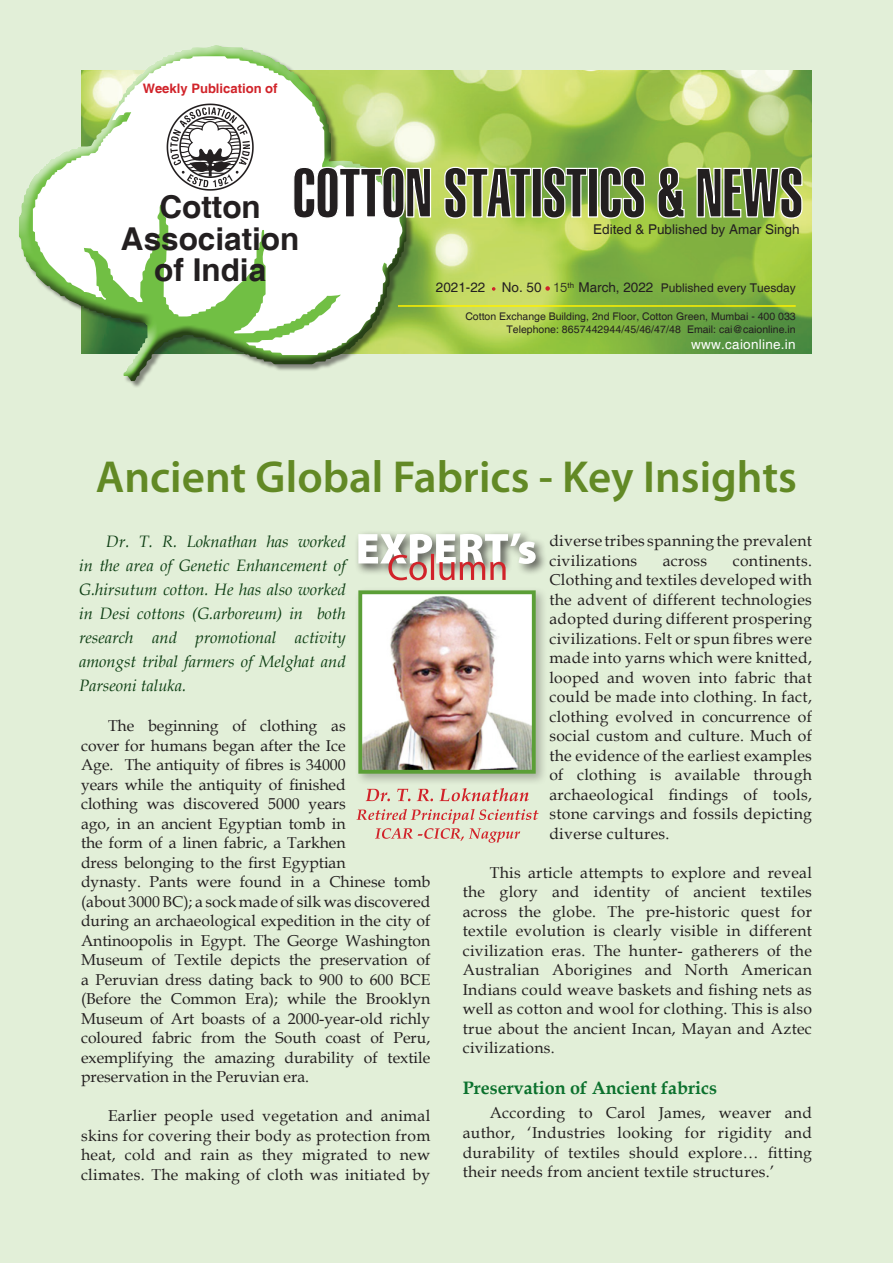
<style>
.page{position:relative;width:893px;height:1263px;background:#e2efd8}
.page>*{position:absolute;margin:0;border:0;box-sizing:border-box;transform-origin:0 0}
.SUB_HEAD{font:600 45px "Myriad Pro";color:#628925}
.t1{font:700 31.5px "Helvetica";color:#231f20}
.BODY_BOLD{font:700 18px "Book Antiqua";color:#0b712d}
.BODY_TEXT{font:italic 16.5px/24px "Book Antiqua";color:#0d3e13;text-align:justify}
.BODY_TEXT-2{font:15.75px/19.5px "Book Antiqua";color:#231f20;text-align:justify}
.BODY_TEXT-3{font:15.75px/19.5px "Book Antiqua";letter-spacing:.02em;color:#231f20}
.t2{font:13.5px "Helvetica";color:#231f20}
.t3{font:13.5px "Helvetica";letter-spacing:.02em;color:#fff}
.t4{font:700 13.05px "Helvetica";color:#d1232a}
.t5{font:10.5px "Helvetica";color:#231f20}
.s1{font-family:"Swiss 721 BT";font-weight:300}
.s2{font-size:12px}
</style>
<div class="page">
<img style="left:414px;top:70px;width:398px;height:284px">
<div style="left:19px;top:45px;width:395px;height:343px;background:#231f20;opacity:.5"></div>
<div style="left:17px;top:44px;width:387px;height:338px;background:#fff;opacity:.75"></div>
<div style="left:18px;top:81px;width:389px;height:301px;background:#231f20;opacity:.75"></div>
<svg style="left:33px;top:56px;width:370px;height:299px;background:#d5e5c6"></svg>
<svg style="left:492px;top:287px;width:3px;height:4px"></svg>
<svg style="left:545px;top:286px;width:5px;height:5px"></svg>
<svg style="left:167px;top:104px;width:87px;height:87px;background:#bcbbbc"></svg>
<svg style="left:293px;top:146px;width:510px;height:73px;background:#839361"></svg>
<hr style="left:398px;top:305px;width:398px;height:2px;background:#fff101">
<div style="left:354px;top:529px;width:193px;height:47px;background:#231f20;opacity:.75"></div>
<svg style="left:358px;top:533px;width:178px;height:47px"></svg>
<div style="left:354px;top:586px;width:194px;height:200px;background:#231f20;opacity:.3"></div>
<img style="left:363px;top:595px;width:168px;height:174px">
<div style="left:358px;top:590px;width:178px;height:184px;border:4px solid #5b9f37"></div>
<svg style="left:356px;top:809px;width:183px;height:34px"></svg>
<svg style="left:366px;top:788px;width:163px;height:13px"></svg>
<p class="t4" style="left:143px;top:80px;width:136px">Weekly Publication of</p>
<p class="t1" style="left:159px;top:188px;width:103px">Cotton</p>
<p class="t1" style="left:121px;top:219px;width:180px">Association</p>
<p class="t1" style="left:154px;top:251px;width:113px">of India</p>
<p class="t2" style="left:593px;top:222px;width:208px">Edited &amp; Published by Amar Singh</p>
<p class="t2" style="left:436px;top:280px;width:361px">2021-22 No. 50 <span class="s1">15</span><sup>th</sup> March, 2022 <span class="s2">Published every Tuesday</span></p>
<p class="t5" style="left:465px;top:310px;width:332px">Cotton Exchange Building, 2nd Floor, Cotton Green, Mumbai - 400 033</p>
<p class="t5" style="left:506px;top:323px;width:291px">Telephone: 8657442944/45/46/47/48 Email: cai@caionline.in</p>
<p class="t3" style="left:691px;top:336px;width:106px">www.caionline.in</p>
<p class="SUB_HEAD" style="left:96px;top:448px;width:703px">Ancient Global Fabrics - Key Insights</p>
<p class="BODY_TEXT" style="left:79px;top:528px;width:268px;text-indent:27px">Dr. T. R. Loknathan has worked in the area of Genetic Enhancement of G.hirsutum cotton. He has also worked in Desi cottons (G.arboreum) in both research and promotional activity amongst tribal farmers of Melghat and Parseoni taluka.</p>
<p class="BODY_TEXT-2" style="left:81px;top:716px;width:351px;text-align:left;text-indent:27px">The beginning of clothing as<br>cover for humans began after the Ice<br>Age. The antiquity of fibres is 34000<br>years while the antiquity of finished<br>clothing was discovered 5000 years<br>ago, in an ancient Egyptian tomb in<br>the form of a linen fabric, a Tarkhen<br>dress belonging to the first Egyptian<br>dynasty. Pants were found in a Chinese tomb (about 3000 BC); a sock made of silk was discovered during an archaeological expedition in the city of Antinoopolis in Egypt. The George Washington Museum of Textile depicts the preservation of a Peruvian dress dating back to 900 to 600 BCE (Before the Common Era); while the Brooklyn Museum of Art boasts of a 2000-year-old richly coloured fabric from the South coast of Peru, exemplifying the amazing durability of textile preservation in the Peruvian era.</p>
<p class="BODY_TEXT-2" style="left:81px;top:1106px;width:351px;text-indent:27px">Earlier people used vegetation and animal skins for covering their body as protection from heat, cold and rain as they migrated to new climates. The making of cloth was initiated by</p>
<p class="BODY_TEXT-3" style="left:549px;top:530px;width:264px">diverse tribes spanning the prevalent civilizations</p>
<p class="BODY_TEXT-2" style="left:549px;top:550px;width:264px;text-indent:183px">continents.<br>Clothing and textiles developed with the advent of different technologies adopted during different prospering civilizations. Felt or spun fibres were made into yarns which were knitted, looped and woven into fabric that could be made into clothing. In fact, clothing evolved in concurrence of social custom and culture. Much of the evidence of the earliest examples of clothing is available through archaeological findings of tools, stone carvings and fossils depicting diverse cultures.</p>
<p class="BODY_TEXT-2" style="left:463px;top:862px;width:351px;text-indent:27px">This article attempts to explore and reveal the glory and identity of ancient textiles across the globe. The pre-historic quest for textile evolution is clearly visible in different civilization eras. The hunter- gatherers of the Australian Aborigines and North American Indians could weave baskets and fishing nets as well as cotton and wool for clothing. This is also true about the ancient Incan, Mayan and Aztec civilizations.</p>
<p class="BODY_BOLD" style="left:463px;top:1075px;width:256px">Preservation of Ancient fabrics</p>
<p class="BODY_TEXT-2" style="left:463px;top:1103px;width:351px;text-indent:27px">According to Carol James, weaver and author, ‘Industries looking for rigidity and durability of textiles should explore… fitting their needs from ancient textile structures.’</p>
<p class="BODY_TEXT-2" style="left:663px;top:550px;width:46px">across</p>
</div>
